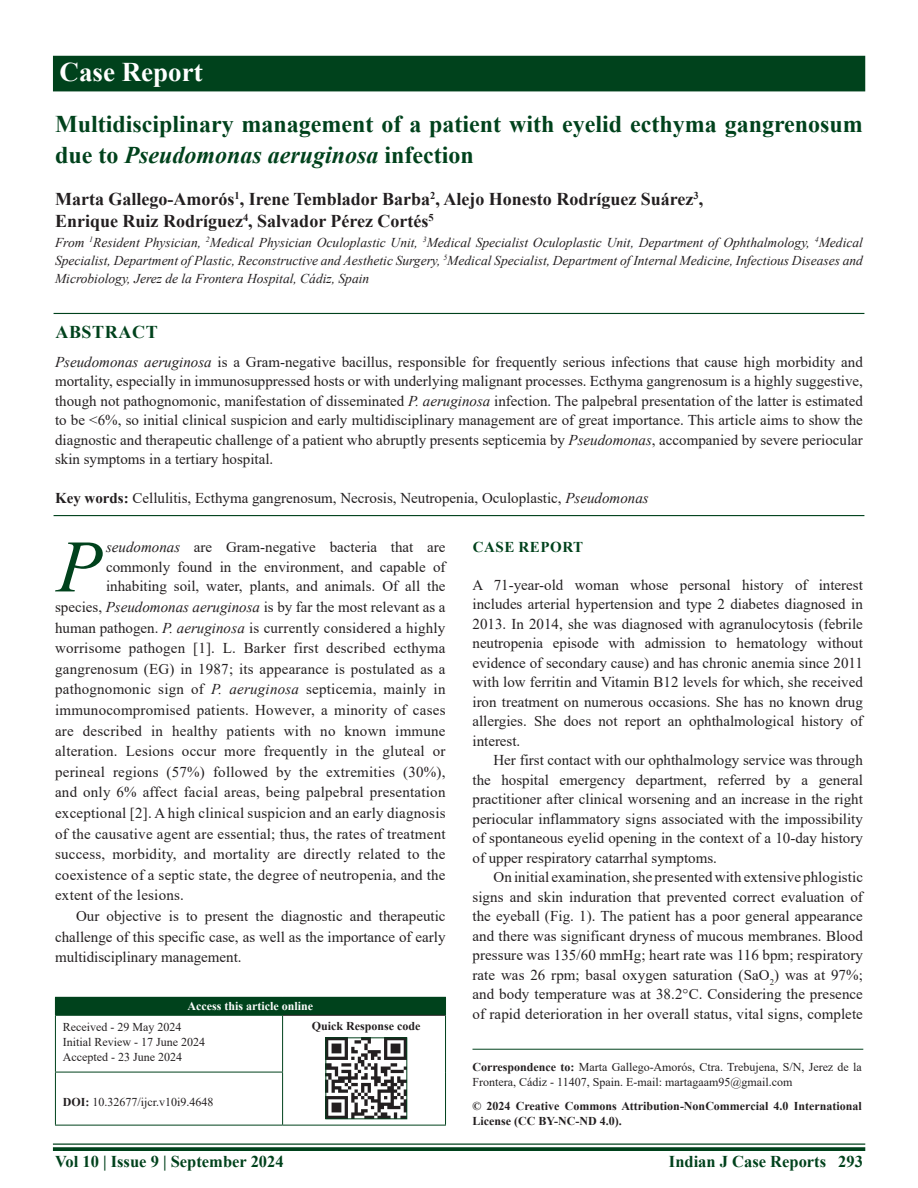
<style>
.page{position:relative;width:918px;height:1188px;background:#fff}
.page>*{position:absolute;margin:0;border:0;box-sizing:border-box;transform-origin:0 0}
.DROP_CAP_TX{font:italic 73.95px "Times New Roman";color:#00421c}
.AH{font:700 27px "Times New Roman";color:#fff}
.AT{font:700 24px/31.5px "Times New Roman";color:#00421c}
.AU{font:700 18px/22.5px "Times New Roman";color:#231f20}
.ABSH{font:700 18px "Times New Roman";letter-spacing:.035em;color:#00421c}
.RF{font:700 16.5px "Times New Roman";color:#00421c}
.DROP_CAP_TX-2{font:15px "Times New Roman";letter-spacing:.015em;color:#231f20}
.TX{font:15px/19.5px "Times New Roman";color:#231f20;text-align:justify}
.ABS{font:15px/19.5px "Times New Roman";color:#231f20;text-align:justify}
.TXFL{font:15px/19.5px "Times New Roman";color:#231f20;text-align:justify}
.KWD{font:15px "Times New Roman";color:#231f20}
.t1{font:700 15px "Times New Roman";letter-spacing:.035em;color:#00421c}
.AFF{font:italic 13.5px/18px "Times New Roman";color:#231f20;text-align:justify}
.ADD{font:12px/15px "Times New Roman";color:#231f20}
.CR{font:700 12px/15px "Times New Roman";color:#231f20}
.HIS{font:12px/15px "Times New Roman";color:#231f20}
.DOI{font:12px "Times New Roman";color:#231f20}
.AAO{font:700 12px "Times New Roman";color:#fff}
.QR{font:700 12px "Times New Roman";color:#231f20}
.s1{font-style:italic}
.s2{font-weight:700}
</style>
<div class="page">
<hr style="left:53px;top:1143px;width:812px;height:2px;background:#00421c">
<svg style="left:53px;top:1147px;width:812px;height:4px;background:#0f4d29"></svg>
<div style="left:53px;top:56px;width:812px;height:35px;background:#00421c"></div>
<hr style="left:54px;top:313px;width:810px;height:1px;background:#00421c">
<hr style="left:54px;top:515px;width:810px;height:1px;background:#00421c">
<div style="left:55px;top:997px;width:391px;height:18px;background:#00421c"></div>
<hr style="left:283px;top:1015px;width:162px;height:1px;background:#231f20">
<hr style="left:55px;top:1016px;width:1px;height:56px;background:#00421c">
<hr style="left:55px;top:1015px;width:228px;height:1px;background:#00421c">
<hr style="left:282px;top:1016px;width:1px;height:56px;background:#00421c">
<hr style="left:445px;top:1015px;width:1px;height:57px;background:#00421c">
<hr style="left:445px;top:1072px;width:1px;height:53px;background:#00421c">
<hr style="left:55px;top:1072px;width:1px;height:53px;background:#00421c">
<hr style="left:55px;top:1072px;width:228px;height:1px;background:#00421c">
<hr style="left:55px;top:1125px;width:228px;height:1px;background:#00421c">
<hr style="left:282px;top:1072px;width:1px;height:53px;background:#00421c">
<hr style="left:283px;top:1125px;width:163px;height:1px;background:#00421c">
<img style="left:328px;top:1040px;width:77px;height:77px">
<div style="left:326px;top:1038px;width:81px;height:81px;border:1px solid #00421c"></div>
<hr style="left:472px;top:1049px;width:391px;height:1px;background:#00421c">
<p class="AH" style="left:60px;top:52px;width:145px">Case Report</p>
<p class="AT" style="left:55px;top:107px;width:809px">Multidisciplinary management of a patient with eyelid ecthyma gangrenosum due to <span class="s1">Pseudomonas aeruginosa</span> infection</p>
<p class="AU" style="left:55px;top:187px;width:650px">Marta Gallego-Amorós<sup>1</sup>, Irene Temblador Barba<sup>2</sup>, Alejo Honesto Rodríguez Suárez<sup>3</sup>,<br>Enrique Ruiz Rodríguez<sup>4</sup>, Salvador Pérez Cortés<sup>5</sup></p>
<p class="AFF" style="left:55px;top:233px;width:809px">From <sup>1</sup>Resident Physician, <sup>2</sup>Medical Physician Oculoplastic Unit, <sup>3</sup>Medical Specialist Oculoplastic Unit, Department of Ophthalmology, <sup>4</sup>Medical Specialist, Department of Plastic, Reconstructive and Aesthetic Surgery, <sup>5</sup>Medical Specialist, Department of Internal Medicine, Infectious Diseases and Microbiology, Jerez de la Frontera Hospital, Cádiz, Spain</p>
<p class="ABSH" style="left:55px;top:319px;width:104px">ABSTRACT</p>
<p class="ABS" style="left:55px;top:351px;width:809px"><span class="s1">Pseudomonas aeruginosa</span> is a Gram-negative bacillus, responsible for frequently serious infections that cause high morbidity and mortality, especially in immunosuppressed hosts or with underlying malignant processes. Ecthyma gangrenosum is a highly suggestive, though not pathognomonic, manifestation of disseminated <span class="s1">P. aeruginosa</span> infection. The palpebral presentation of the latter is estimated to be &lt;6%, so initial clinical suspicion and early multidisciplinary management are of great importance. This article aims to show the diagnostic and therapeutic challenge of a patient who abruptly presents septicemia by <span class="s1">Pseudomonas</span>, accompanied by severe periocular skin symptoms in a tertiary hospital.</p>
<p class="KWD" style="left:55px;top:487px;width:595px"><span class="s2">Key words:</span> Cellulitis, Ecthyma gangrenosum, Necrosis, Neutropenia, Oculoplastic, <span class="s1">Pseudomonas</span></p>
<p class="DROP_CAP_TX" style="left:57px;top:516px;width:47px">P</p>
<p class="DROP_CAP_TX-2" style="left:106px;top:537px;width:341px"><span class="s1">seudomonas</span> are Gram-negative bacteria that are</p>
<p class="DROP_CAP_TX-2" style="left:106px;top:556px;width:341px">commonly found in the environment, and capable of</p>
<p class="DROP_CAP_TX-2" style="left:106px;top:576px;width:341px">inhabiting soil, water, plants, and animals. Of all the</p>
<p class="DROP_CAP_TX-2" style="left:55px;top:596px;width:392px">species, <span class="s1">Pseudomonas aeruginosa</span> is by far the most relevant as a</p>
<p class="DROP_CAP_TX-2" style="left:55px;top:617px;width:392px">human pathogen. <span class="s1">P. aeruginosa</span> is currently considered a highly</p>
<p class="DROP_CAP_TX-2" style="left:55px;top:638px;width:392px">worrisome pathogen [1]. L. Barker first described ecthyma</p>
<p class="DROP_CAP_TX-2" style="left:55px;top:658px;width:392px">gangrenosum (EG) in 1987; its appearance is postulated as a</p>
<p class="DROP_CAP_TX-2" style="left:55px;top:679px;width:392px">pathognomonic sign of <span class="s1">P. aeruginosa</span> septicemia, mainly in</p>
<p class="DROP_CAP_TX-2" style="left:55px;top:699px;width:392px">immunocompromised patients. However, a minority of cases</p>
<p class="DROP_CAP_TX-2" style="left:55px;top:720px;width:392px">are described in healthy patients with no known immune</p>
<p class="DROP_CAP_TX-2" style="left:55px;top:741px;width:392px">alteration. Lesions occur more frequently in the gluteal or</p>
<p class="DROP_CAP_TX-2" style="left:55px;top:761px;width:392px">perineal regions (57%) followed by the extremities (30%),</p>
<p class="DROP_CAP_TX-2" style="left:55px;top:782px;width:392px">and only 6% affect facial areas, being palpebral presentation</p>
<p class="DROP_CAP_TX-2" style="left:55px;top:802px;width:392px">exceptional [2]. A high clinical suspicion and an early diagnosis</p>
<p class="DROP_CAP_TX-2" style="left:55px;top:823px;width:392px">of the causative agent are essential; thus, the rates of treatment</p>
<p class="DROP_CAP_TX-2" style="left:55px;top:844px;width:392px">success, morbidity, and mortality are directly related to the</p>
<p class="DROP_CAP_TX-2" style="left:55px;top:864px;width:392px">coexistence of a septic state, the degree of neutropenia, and the</p>
<p class="DROP_CAP_TX-2" style="left:55px;top:885px;width:130px">extent of the lesions.</p>
<p class="TX" style="left:55px;top:905px;width:392px;line-height:20.5px;text-indent:21px">Our objective is to present the diagnostic and therapeutic challenge of this specific case, as well as the importance of early multidisciplinary management.</p>
<p class="AAO" style="left:188px;top:998px;width:127px">Access this article online</p>
<p class="HIS" style="left:63px;top:1019px;width:144px">Received - 29 May 2024<br>Initial Review - 17 June 2024<br>Accepted - 23 June 2024</p>
<p class="QR" style="left:312px;top:1017px;width:110px">Quick Response code</p>
<p class="DOI" style="left:63px;top:1094px;width:152px"><span class="s2">DOI:</span> 10.32677/ijcr.v10i9.4648</p>
<h1 class="t1" style="left:473px;top:536px;width:112px">CASE REPORT</h1>
<p class="TXFL" style="left:472px;top:574px;width:392px">A 71-year-old woman whose personal history of interest includes arterial hypertension and type 2 diabetes diagnosed in 2013. In 2014, she was diagnosed with agranulocytosis (febrile neutropenia episode with admission to hematology without evidence of secondary cause) and has chronic anemia since 2011 with low ferritin and Vitamin B12 levels for which, she received iron treatment on numerous occasions. She has no known drug allergies. She does not report an ophthalmological history of interest.</p>
<p class="TX" style="left:472px;top:750px;width:392px;text-indent:21px">Her first contact with our ophthalmology service was through the hospital emergency department, referred by a general practitioner after clinical worsening and an increase in the right periocular inflammatory signs associated with the impossibility of spontaneous eyelid opening in the context of a 10-day history of upper respiratory catarrhal symptoms.</p>
<p class="TX" style="left:472px;top:867px;width:392px;text-indent:21px">On initial examination, she presented with extensive phlogistic signs and skin induration that prevented correct evaluation of the eyeball (Fig. 1). The patient has a poor general appearance and there was significant dryness of mucous membranes. Blood pressure was 135/60 mmHg; heart rate was 116 bpm; respiratory rate was 26 rpm; basal oxygen saturation (SaO<sub>2</sub>) was at 97%; and body temperature was at 38.2°C. Considering the presence of rapid deterioration in her overall status, vital signs, complete</p>
<p class="ADD" style="left:472px;top:1059px;width:391px"><span class="s2">Correspondence to:</span> Marta Gallego-Amorós, Ctra. Trebujena, S/N, Jerez de la<br>Frontera, Cádiz - 11407, Spain. E-mail: martagaam95@gmail.com</p>
<p class="CR" style="left:472px;top:1099px;width:391px">© 2024 Creative Commons Attribution-NonCommercial 4.0 International<br>License (CC BY-NC-ND 4.0).</p>
<p class="RF" style="left:55px;top:1150px;width:230px">Vol 10 | Issue 9 | September 2024</p>
<p class="RF" style="left:669px;top:1150px;width:195px">Indian J Case Reports 293</p>
</div>
